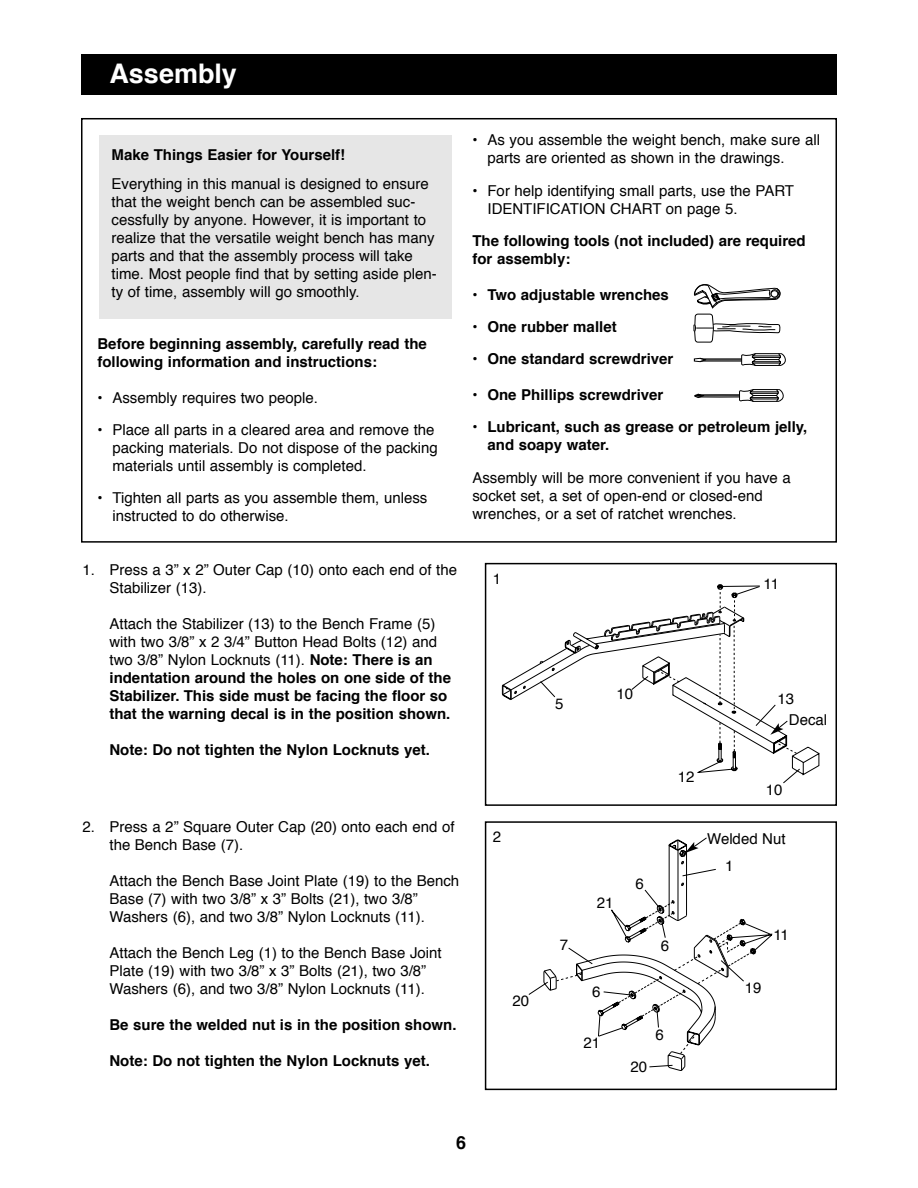
<style>
.page{position:relative;width:918px;height:1188px;background:#fff}
.page>*{position:absolute;margin:0;border:0;box-sizing:border-box;transform-origin:0 0}
.t1{font:700 27px "Helvetica";color:#fff}
.t2{font:700 18px "Helvetica";color:#000}
.t3{font:15px/18px "Helvetica";color:#000}
.t4{font:700 15px/18px "Helvetica";color:#000}
.s1{font-weight:700}
.s2{font-weight:400}
</style>
<div class="page">
<div style="left:81px;top:118px;width:756px;height:425px;border:2px solid #000"></div>
<svg style="left:693px;top:284px;width:88px;height:59px"></svg>
<svg style="left:694px;top:353px;width:92px;height:13px"></svg>
<svg style="left:694px;top:389px;width:90px;height:13px"></svg>
<div style="left:81px;top:54px;width:756px;height:40px;background:#000"></div>
<div style="left:99px;top:135px;width:353px;height:183px;background:#e6e6e6"></div>
<div style="left:485px;top:563px;width:352px;height:243px;border:2px solid #000"></div>
<div style="left:485px;top:821px;width:352px;height:269px;border:2px solid #000"></div>
<svg style="left:528px;top:775px;width:273px;height:220px"></svg>
<svg style="left:502px;top:584px;width:318px;height:191px"></svg>
<div style="left:704px;top:832px;width:84px;height:19px;background:#fff"></div>
<svg style="left:543px;top:837px;width:213px;height:234px"></svg>
<h1 class="t1" style="left:110px;top:62px;width:129px">Assembly</h1>
<p class="t4" style="left:112px;top:147px;width:235px">Make Things Easier for Yourself!</p>
<p class="t3" style="left:112px;top:176px;width:327px">Everything in this manual is designed to ensure that the weight bench can be assembled suc&shy;cessfully by anyone. However, it is important to realize that the versatile weight bench has many parts and that the assembly process will take time. Most people find that by setting aside plen&shy;ty of time, assembly will go smoothly.</p>
<p class="t4" style="left:98px;top:336px;width:331px">Before beginning assembly, carefully read the following information and instructions:</p>
<p class="t3" style="left:98px;top:390px;width:222px"><span class="s1">•</span> Assembly requires two people.</p>
<p class="t3" style="left:112px;top:422px;width:327px;text-indent:-15px"><span class="s1">•</span> Place all parts in a cleared area and remove the packing materials. Do not dispose of the packing materials until assembly is completed.</p>
<p class="t3" style="left:112px;top:490px;width:316px;text-indent:-15px"><span class="s1">•</span> Tighten all parts as you assemble them, unless instructed to do otherwise.</p>
<p class="t3" style="left:488px;top:132px;width:334px;text-indent:-15px"><span class="s1">•</span> As you assemble the weight bench, make sure all parts are oriented as shown in the drawings.</p>
<p class="t3" style="left:488px;top:183px;width:308px;text-indent:-15px"><span class="s1">•</span> For help identifying small parts, use the PART<br>IDENTIFICATION CHART on page 5.</p>
<p class="t4" style="left:472px;top:233px;width:335px">The following tools (not included) are required for assembly:</p>
<p class="t4" style="left:472px;top:287px;width:198px">• Two adjustable wrenches</p>
<p class="t4" style="left:472px;top:319px;width:146px">• One rubber mallet</p>
<p class="t4" style="left:472px;top:351px;width:202px">• One standard screwdriver</p>
<p class="t4" style="left:472px;top:387px;width:192px">• One Phillips screwdriver</p>
<p class="t4" style="left:488px;top:419px;width:321px;text-indent:-15px">• Lubricant, such as grease or petroleum jelly, and soapy water.</p>
<p class="t3" style="left:472px;top:470px;width:320px">Assembly will be more convenient if you have a socket set, a set of open-end or closed-end wrenches, or a set of ratchet wrenches.</p>
<p class="t3" style="left:110px;top:562px;width:349px;text-indent:-27px">1. Press a 3” x 2” Outer Cap (10) onto each end of the<br>Stabilizer (13).</p>
<p class="t4" style="left:110px;top:616px;width:343px"><span class="s2">Attach the Stabilizer (13) to the Bench Frame (5) with two 3/8” x 2 3/4” Button Head Bolts (12) and two 3/8” Nylon Locknuts (11).</span> Note: There is an indentation around the holes on one side of the Stabilizer. This side must be facing the floor so that the warning decal is in the position shown.</p>
<p class="t4" style="left:110px;top:742px;width:322px">Note: Do not tighten the Nylon Locknuts yet.</p>
<p class="t3" style="left:110px;top:819px;width:347px;text-indent:-27px">2. Press a 2” Square Outer Cap (20) onto each end of the Bench Base (7).</p>
<p class="t3" style="left:110px;top:873px;width:351px">Attach the Bench Base Joint Plate (19) to the Bench<br>Base (7) with two 3/8” x 3” Bolts (21), two 3/8”<br>Washers (6), and two 3/8” Nylon Locknuts (11).</p>
<p class="t3" style="left:110px;top:945px;width:334px">Attach the Bench Leg (1) to the Bench Base Joint<br>Plate (19) with two 3/8” x 3” Bolts (21), two 3/8”<br>Washers (6), and two 3/8” Nylon Locknuts (11).</p>
<p class="t4" style="left:110px;top:1017px;width:349px">Be sure the welded nut is in the position shown.</p>
<p class="t4" style="left:110px;top:1053px;width:322px">Note: Do not tighten the Nylon Locknuts yet.</p>
<p class="t3" style="left:493px;top:571px;width:10px">1</p>
<p class="t3" style="left:764px;top:576px;width:17px">11</p>
<p class="t3" style="left:493px;top:829px;width:10px">2</p>
<p class="t3" style="left:512px;top:993px;width:18px">20</p>
<p class="t3" style="left:555px;top:696px;width:10px">5</p>
<p class="t3" style="left:616px;top:686px;width:18px">10</p>
<p class="t3" style="left:778px;top:690px;width:18px">13</p>
<p class="t3" style="left:789px;top:711px;width:40px">Decal</p>
<p class="t3" style="left:560px;top:937px;width:10px">7</p>
<p class="t3" style="left:597px;top:895px;width:18px">21</p>
<p class="t3" style="left:592px;top:984px;width:10px">6</p>
<p class="t3" style="left:584px;top:1035px;width:18px">21</p>
<p class="t3" style="left:636px;top:875px;width:10px">6</p>
<p class="t3" style="left:678px;top:769px;width:18px">12</p>
<p class="t3" style="left:766px;top:781px;width:18px">10</p>
<p class="t3" style="left:707px;top:831px;width:80px">Welded Nut</p>
<p class="t3" style="left:725px;top:858px;width:10px">1</p>
<p class="t3" style="left:661px;top:938px;width:10px">6</p>
<p class="t3" style="left:630px;top:1059px;width:18px">20</p>
<p class="t3" style="left:656px;top:1027px;width:10px">6</p>
<p class="t3" style="left:773px;top:927px;width:17px">11</p>
<p class="t3" style="left:745px;top:980px;width:18px">19</p>
<p class="t2" style="left:456px;top:1135px;width:12px">6</p>
</div>
